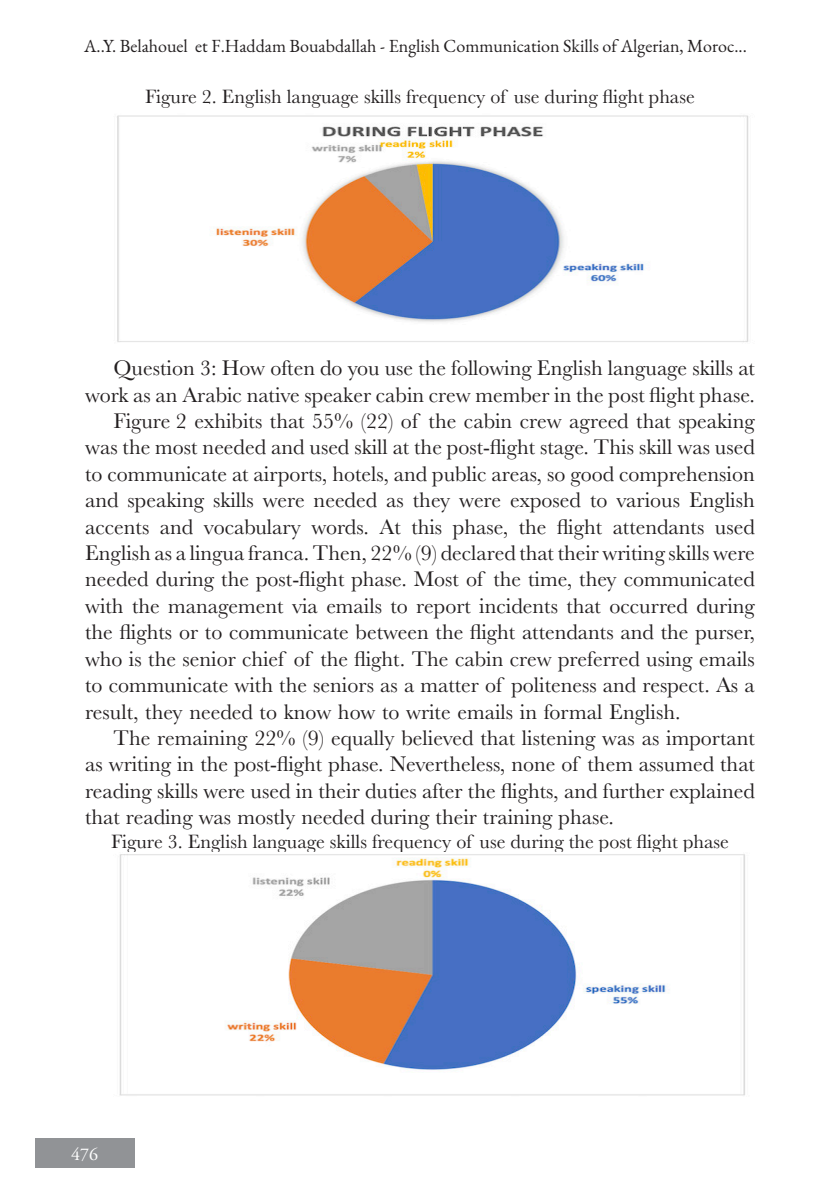
<style>
.page{position:relative;width:840px;height:1191px;background:#fff}
.page>*{position:absolute;margin:0;border:0;box-sizing:border-box;transform-origin:0 0}
.Answer{font:22px/26.4px "Baskerville";color:#231f20;text-align:justify}
.Question{font:22px/26.4px "Baskerville";color:#231f20;text-align:right}
.TitreIllustration{font:20px "Baskerville";color:#231f20}
.t1{font:18px "EB Garamond";color:#231f20}
.t2{font:18px "Adobe Garamond Pro";color:#fff}
</style>
<div class="page">
<div style="left:35px;top:1138px;width:100px;height:30px;background:#919396"></div>
<img style="left:117px;top:115px;width:631px;height:227px">
<img style="left:119px;top:854px;width:626px;height:242px">
<p class="t1" style="left:84px;top:34px;width:663px">A..Y. Belahouel et F.Haddam Bouabdallah - English Communication Skills of Algerian, Moroc...</p>
<p class="TitreIllustration" style="left:145px;top:84px;width:551px">Figure 2. English language skills frequency of use during flight phase</p>
<p class="Question" style="left:85px;top:355px;width:670px">Question 3: How often do you use the following English language skills at work as an Arabic native speaker cabin crew member in the post flight phase.</p>
<p class="Answer" style="left:85px;top:408px;width:671px;text-indent:28px">Figure 2 exhibits that 55% (22) of the cabin crew agreed that speaking was the most needed and used skill at the post-flight stage. This skill was used to communicate at airports, hotels, and public areas, so good comprehension and speaking skills were needed as they were exposed to various English accents and vocabulary words. At this phase, the flight attendants used English as a lingua franca. Then, 22% (9) declared that their writing skills were needed during the post-flight phase. Most of the time, they communicated with the management via emails to report incidents that occurred during the flights or to communicate between the flight attendants and the purser, who is the senior chief of the flight. The cabin crew preferred using emails to communicate with the seniors as a matter of politeness and respect. As a result, they needed to know how to write emails in formal English.</p>
<p class="Answer" style="left:85px;top:725px;width:671px;text-indent:28px">The remaining 22% (9) equally believed that listening was as important as writing in the post-flight phase. Nevertheless, none of them assumed that reading skills were used in their duties after the flights, and further explained that reading was mostly needed during their training phase.</p>
<p class="TitreIllustration" style="left:111px;top:829px;width:619px">Figure 3. English language skills frequency of use during the post flight phase</p>
<p class="t2" style="left:71px;top:1143px;width:28px">476</p>
</div>
